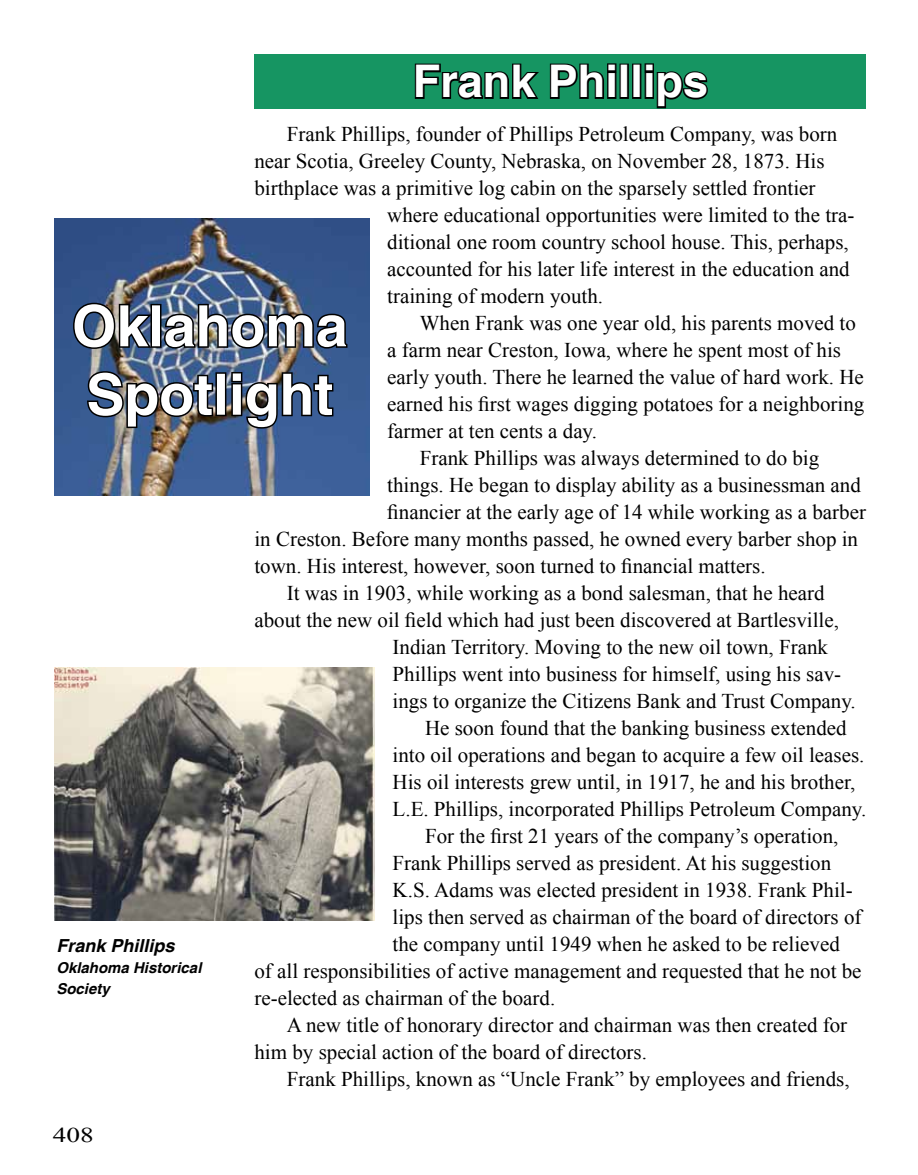
<style>
.page{position:relative;width:918px;height:1175px;background:#fff}
.page>*{position:absolute;margin:0;border:0;box-sizing:border-box;transform-origin:0 0}
.t1{font:700 57px/68.4px "Helvetica";color:#fff}
.t2{font:700 45px "Helvetica";color:#fff}
.t3{font:21px "Times New Roman";color:#000}
.t4{font:21px "Times New Roman";color:#000;scale:1.3 1}
.t5{font:italic 700 18px "Helvetica";color:#000}
.t6{font:italic 700 15px/21px "Helvetica";color:#000}
</style>
<div class="page">
<div style="left:254px;top:54px;width:612px;height:54px;background:#169562"></div>
<svg style="left:414px;top:63px;width:125px;height:37px"></svg>
<svg style="left:548px;top:63px;width:162px;height:46px"></svg>
<img style="left:54px;top:219px;width:315px;height:276px">
<img style="left:72px;top:279px;width:277px;height:71px">
<img style="left:85px;top:369px;width:250px;height:61px">
<img style="left:54px;top:667px;width:321px;height:254px">
<h2 class="t2" style="left:413px;top:54px;width:297px">Frank Phillips</h2>
<p class="t3" style="left:287px;top:120px;width:552px">Frank Phillips, founder of Phillips Petroleum Company, was born</p>
<p class="t3" style="left:254px;top:147px;width:572px">near Scotia, Greeley County, Nebraska, on November 28, 1873. His</p>
<p class="t3" style="left:254px;top:174px;width:563px">birthplace was a primitive log cabin on the sparsely settled frontier</p>
<p class="t3" style="left:387px;top:201px;width:469px">where educational opportunities were limited to the tra-</p>
<p class="t3" style="left:387px;top:228px;width:463px">ditional one room country school house. This, perhaps,</p>
<p class="t3" style="left:387px;top:255px;width:464px">accounted for his later life interest in the education and</p>
<p class="t3" style="left:387px;top:282px;width:217px">training of modern youth.</p>
<p class="t3" style="left:420px;top:309px;width:438px">When Frank was one year old, his parents moved to</p>
<p class="t3" style="left:387px;top:336px;width:455px">a farm near Creston, Iowa, where he spent most of his</p>
<p class="t3" style="left:387px;top:363px;width:478px">early youth. There he learned the value of hard work. He</p>
<p class="t3" style="left:387px;top:390px;width:479px">earned his first wages digging potatoes for a neighboring</p>
<p class="t3" style="left:387px;top:417px;width:211px">farmer at ten cents a day.</p>
<p class="t3" style="left:420px;top:444px;width:401px">Frank Phillips was always determined to do big</p>
<p class="t3" style="left:387px;top:471px;width:475px">things. He began to display ability as a businessman and</p>
<p class="t3" style="left:387px;top:498px;width:480px">financier at the early age of 14 while working as a barber</p>
<p class="t3" style="left:254px;top:525px;width:605px">in Creston. Before many months passed, he owned every barber shop in</p>
<p class="t3" style="left:254px;top:552px;width:513px">town. His interest, however, soon turned to financial matters.</p>
<p class="t3" style="left:287px;top:579px;width:539px">It was in 1903, while working as a bond salesman, that he heard</p>
<p class="t3" style="left:254px;top:606px;width:586px">about the new oil field which had just been discovered at Bartlesville,</p>
<p class="t3" style="left:393px;top:633px;width:437px">Indian Territory. Moving to the new oil town, Frank</p>
<p class="t3" style="left:393px;top:660px;width:450px">Phillips went into business for himself, using his sav-</p>
<p class="t3" style="left:393px;top:687px;width:465px">ings to organize the Citizens Bank and Trust Company.</p>
<p class="t3" style="left:425px;top:714px;width:423px">He soon found that the banking business extended</p>
<p class="t3" style="left:393px;top:741px;width:473px">into oil operations and began to acquire a few oil leases.</p>
<p class="t3" style="left:393px;top:768px;width:464px">His oil interests grew until, in 1917, he and his brother,</p>
<p class="t3" style="left:393px;top:795px;width:475px">L.E. Phillips, incorporated Phillips Petroleum Company.</p>
<p class="t3" style="left:425px;top:822px;width:415px">For the first 21 years of the company’s operation,</p>
<p class="t3" style="left:393px;top:849px;width:440px">Frank Phillips served as president. At his suggestion</p>
<p class="t3" style="left:393px;top:876px;width:462px">K.S. Adams was elected president in 1938. Frank Phil-</p>
<p class="t3" style="left:393px;top:903px;width:470px">lips then served as chairman of the board of directors of</p>
<p class="t3" style="left:393px;top:930px;width:449px">the company until 1949 when he asked to be relieved</p>
<p class="t3" style="left:254px;top:957px;width:609px">of all responsibilities of active management and requested that he not be</p>
<p class="t3" style="left:254px;top:984px;width:302px">re-elected as chairman of the board.</p>
<p class="t3" style="left:287px;top:1011px;width:562px">A new title of honorary director and chairman was then created for</p>
<p class="t3" style="left:254px;top:1038px;width:394px">him by special action of the board of directors.</p>
<p class="t3" style="left:287px;top:1065px;width:564px">Frank Phillips, known as “Uncle Frank” by employees and friends,</p>
<h1 class="t1" style="left:72px;top:295px;width:277px">Oklahoma<br>Spotlight</h1>
<p class="t5" style="left:56px;top:934px;width:120px">Frank Phillips</p>
<p class="t6" style="left:56px;top:958px;width:147px">Oklahoma Historical<br>Society</p>
<p class="t4" style="left:53px;top:1121px;width:33px">408</p>
</div>
